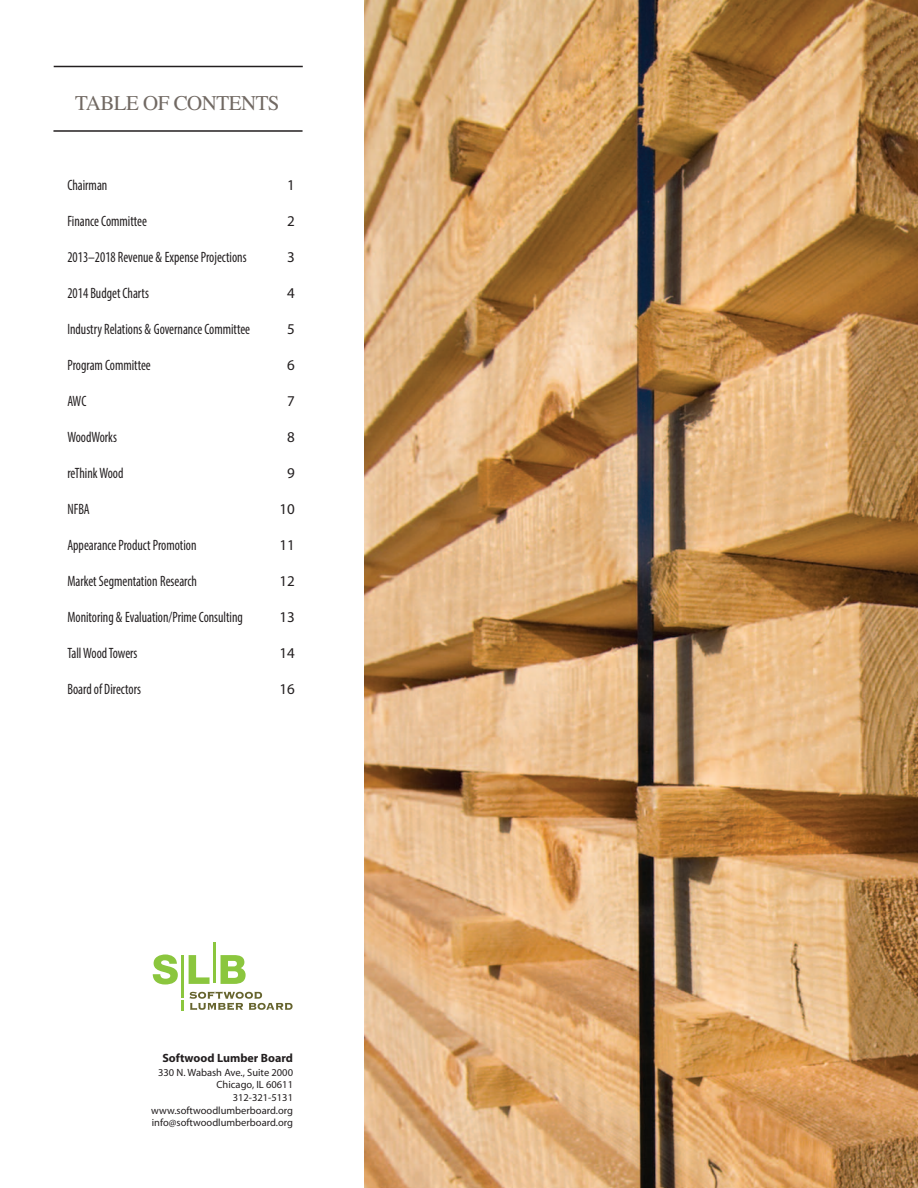
<style>
.page{position:relative;width:918px;height:1188px;background:#fff}
.page>*{position:absolute;margin:0;border:0;box-sizing:border-box;transform-origin:0 0}
.t1{font:21px "Times";letter-spacing:-.025em;color:#716963}
.t2{font:condensed 15px "Myriad Pro";color:#231f20;scale:.9 1}
.t3{font:15px "Myriad Pro";color:#231f20}
.t4{font:700 12px "Myriad Pro";color:#231f20}
.t5{font:10.5px/12.6px "Myriad Pro";color:#231f20;text-align:right}
</style>
<div class="page">
<hr style="left:53px;top:130px;width:250px;height:2px;background:#231f20">
<hr style="left:54px;top:66px;width:249px;height:1px;background:#231f20">
<svg style="left:153px;top:954px;width:25px;height:31px"></svg>
<svg style="left:189px;top:955px;width:21px;height:29px"></svg>
<svg style="left:221px;top:955px;width:25px;height:29px"></svg>
<hr style="left:181px;top:955px;width:2px;height:43px;background:#8bc63e">
<svg style="left:181px;top:1000px;width:2px;height:11px"></svg>
<hr style="left:214px;top:943px;width:2px;height:40px;background:#8bc63e">
<svg style="left:189px;top:992px;width:104px;height:18px"></svg>
<img style="left:364px;top:0;width:554px;height:1188px">
<h1 class="t1" style="left:75px;top:91px;width:206px">TABLE OF CONTENTS</h1>
<p class="t2" style="left:67px;top:180px;width:46px">Chairman</p>
<p class="t3" style="left:287px;top:179px;width:9px">1</p>
<p class="t2" style="left:67px;top:216px;width:90px">Finance Committee</p>
<p class="t3" style="left:287px;top:215px;width:9px">2</p>
<p class="t2" style="left:67px;top:252px;width:201px">2013–2018 Revenue &amp; Expense Projections</p>
<p class="t3" style="left:287px;top:251px;width:9px">3</p>
<p class="t2" style="left:67px;top:288px;width:92px">2014 Budget Charts</p>
<p class="t3" style="left:287px;top:287px;width:9px">4</p>
<p class="t2" style="left:67px;top:324px;width:205px">Industry Relations &amp; Governance Committee</p>
<p class="t3" style="left:287px;top:323px;width:9px">5</p>
<p class="t2" style="left:67px;top:360px;width:94px">Program Committee</p>
<p class="t3" style="left:287px;top:359px;width:9px">6</p>
<p class="t2" style="left:67px;top:396px;width:23px">AWC</p>
<p class="t3" style="left:287px;top:395px;width:9px">7</p>
<p class="t2" style="left:67px;top:432px;width:57px">WoodWorks</p>
<p class="t3" style="left:287px;top:431px;width:9px">8</p>
<p class="t2" style="left:67px;top:468px;width:64px">reThinkWood</p>
<p class="t3" style="left:287px;top:467px;width:9px">9</p>
<p class="t2" style="left:67px;top:504px;width:26px">NFBA</p>
<p class="t3" style="left:280px;top:503px;width:17px">10</p>
<p class="t2" style="left:67px;top:540px;width:145px">Appearance Product Promotion</p>
<p class="t3" style="left:280px;top:539px;width:17px">11</p>
<p class="t2" style="left:67px;top:576px;width:145px">Market Segmentation Research</p>
<p class="t3" style="left:280px;top:575px;width:17px">12</p>
<p class="t2" style="left:67px;top:612px;width:197px">Monitoring &amp; Evaluation/Prime Consulting</p>
<p class="t3" style="left:280px;top:611px;width:17px">13</p>
<p class="t2" style="left:67px;top:648px;width:79px">TallWoodTowers</p>
<p class="t3" style="left:280px;top:647px;width:17px">14</p>
<p class="t2" style="left:67px;top:684px;width:83px">Board of Directors</p>
<p class="t3" style="left:280px;top:683px;width:17px">16</p>
<p class="t4" style="left:162px;top:1054px;width:132px">Softwood Lumber Board</p>
<p class="t5" style="left:151px;top:1067px;width:143px">330 N. Wabash Ave., Suite 2000<br>Chicago, IL 60611<br>312-321-5131 www.softwoodlumberboard.org info@softwoodlumberboard.org</p>
</div>
